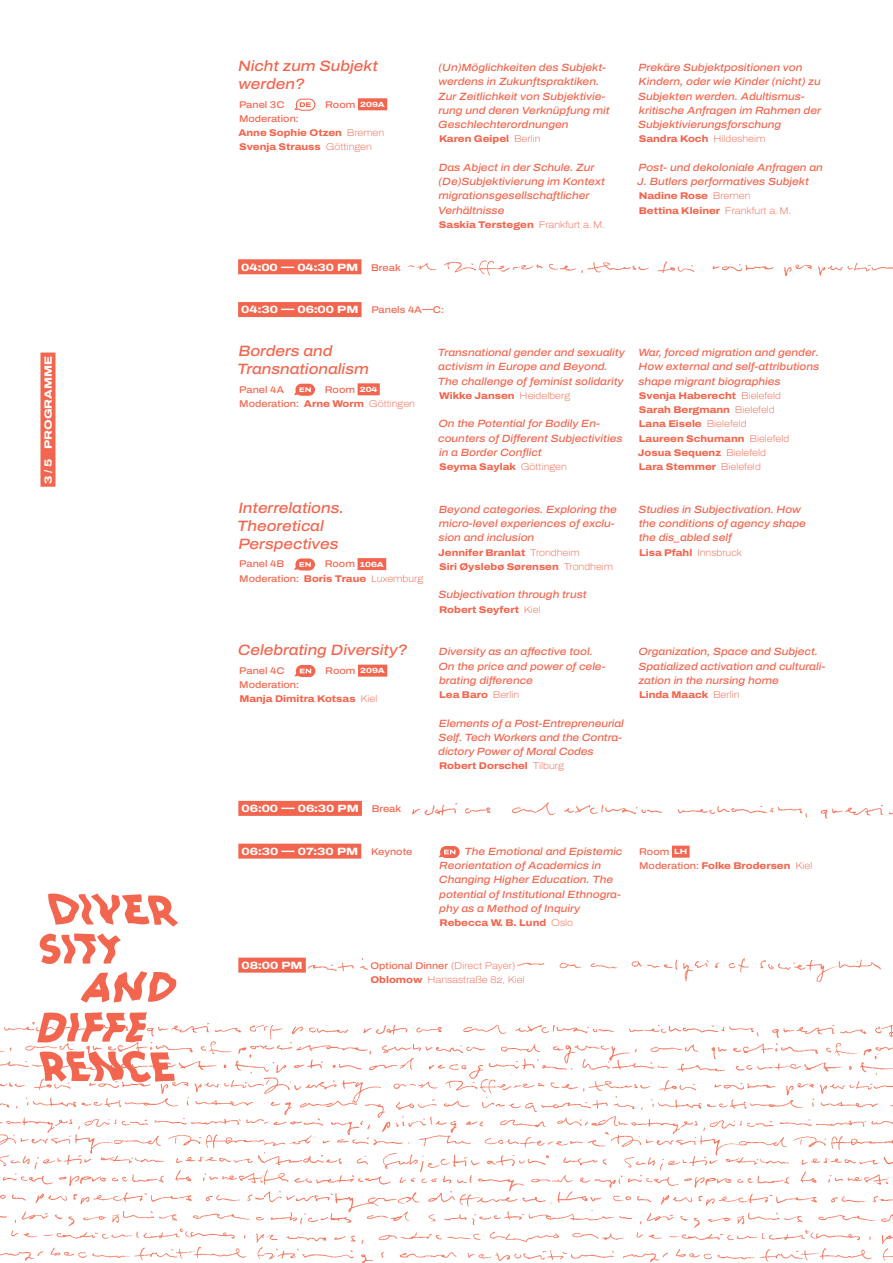
<style>
.page{position:relative;width:893px;height:1263px;background:#fff}
.page>*{position:absolute;margin:0;border:0;box-sizing:border-box;transform-origin:0 0}
.Keynote_Panel-Titel{font:italic 500 15px/18px "Archivo Semi Expanded";color:#f2664f}
.Beitrags-Titel{font:italic 500 10.5px/14.2px "Archivo Semi Expanded";color:#f2664f}
.Infos_Namen_etc{font:800 10.5px "Archivo Expanded";color:#fff}
.Infos_Namen_etc-2{font:800 9.75px "Archivo Semi Expanded";color:#f2664f}
.Panel-Infos{font:500 9.75px "Archivo Semi Expanded";color:#f2664f}
.Panel-Infos-2{font:800 9.75px/14.2px "Archivo Semi Expanded";color:#f2664f}
.Infos_Namen_etc-3{font:500 9.75px "Archivo Semi Expanded";color:#f2664f}
.Infos_Namen_etc-4{font:100 9.75px "Archivo Semi Expanded";color:#f2664f}
.Beitrags-Titel-2{font:800 9.75px "Archivo Semi Expanded";color:#f2664f}
.Beitrags-Titel-3{font:500 9.75px "Archivo Semi Expanded";color:#f2664f}
.s1{font-family:"Archivo Expanded";font-weight:800;font-size:7.5px;color:#fff}
.s2{font-weight:100}
.s3{font-family:"Archivo Semi Expanded";font-weight:500;font-size:9.75px;color:#f2664f}
.s4{font-weight:800}
.s5{font-weight:500}
</style>
<div class="page">
<img style="left:263px;top:1025px;width:630px;height:238px">
<img style="left:0;top:1022px;width:263px;height:241px">
<svg style="left:37px;top:893px;width:141px;height:189px"></svg>
<img style="left:517px;top:958px;width:364px;height:24px">
<img style="left:412px;top:802px;width:481px;height:16px">
<img style="left:308px;top:958px;width:60px;height:14px">
<div style="left:358px;top:98px;width:29px;height:12px;background:#f2664f"></div>
<svg style="left:294px;top:99px;width:21px;height:12px"></svg>
<div style="left:358px;top:383px;width:22px;height:12px;background:#f2664f"></div>
<svg style="left:294px;top:384px;width:21px;height:12px"></svg>
<div style="left:238px;top:302px;width:124px;height:15px;background:#f2664f"></div>
<div style="left:238px;top:259px;width:123px;height:15px;background:#f2664f"></div>
<svg style="left:439px;top:846px;width:21px;height:12px"></svg>
<div style="left:672px;top:846px;width:18px;height:12px;background:#f2664f"></div>
<div style="left:238px;top:844px;width:123px;height:15px;background:#f2664f"></div>
<div style="left:358px;top:665px;width:29px;height:12px;background:#f2664f"></div>
<svg style="left:294px;top:665px;width:21px;height:12px"></svg>
<div style="left:358px;top:558px;width:28px;height:12px;background:#f2664f"></div>
<svg style="left:294px;top:558px;width:21px;height:12px"></svg>
<div style="left:238px;top:801px;width:124px;height:15px;background:#f2664f"></div>
<div style="left:238px;top:958px;width:68px;height:15px;background:#f2664f"></div>
<img style="left:408px;top:260px;width:485px;height:16px">
<div style="left:40px;top:353px;width:15px;height:134px;background:#f2664f"></div>
<p class="Infos_Namen_etc" style="left:40px;top:483px;width:129px;rotate:-90deg">3 / 5 PROGRAMME</p>
<p class="Keynote_Panel-Titel" style="left:238px;top:57px;width:141px">Nicht zum Subjekt werden?</p>
<p class="Panel-Infos" style="left:239px;top:97px;width:47px">Panel 3C</p>
<p class="Panel-Infos" style="left:325px;top:97px;width:61px">Room <span class="s1">209A</span></p>
<p class="Panel-Infos" style="left:239px;top:111px;width:61px">Moderation:</p>
<p class="Panel-Infos-2" style="left:238px;top:126px;width:147px">Anne Sophie Otzen <span class="s2">Bremen</span></p>
<p class="Panel-Infos-2" style="left:239px;top:140px;width:134px">Svenja Strauss <span class="s2">Göttingen</span></p>
<p class="Infos_Namen_etc" style="left:241px;top:259px;width:161px">04:00 — 04:30 PM <span class="s3">Break</span></p>
<p class="Beitrags-Titel" style="left:438px;top:60px;width:173px">(Un)Möglichkeiten des Subjekt&shy;werdens in Zukunftspraktiken.<br>Zur Zeitlichkeit von Subjektivie&shy;rung und deren Verknüpfung mit<br>Geschlechterordnungen</p>
<p class="Infos_Namen_etc-2" style="left:439px;top:132px;width:103px">Karen Geipel <span class="s2">Berlin</span></p>
<p class="Beitrags-Titel" style="left:438px;top:160px;width:168px">Das Abject in der Schule. Zur (De)Subjektivierung im Kontext migrationsgesellschaftlicher<br>Verhältnisse</p>
<p class="Infos_Namen_etc-2" style="left:439px;top:217px;width:167px">Saskia Terstegen <span class="s2">Frankfurt a. M.</span></p>
<p class="Beitrags-Titel" style="left:638px;top:60px;width:184px">Prekäre Subjektpositionen von<br>Kindern, oder wie Kinder (nicht) zu<br>Subjekten werden. Adultismus&shy;kritische Anfragen im Rahmen der<br>Subjektivierungsforschung</p>
<p class="Infos_Namen_etc-2" style="left:639px;top:132px;width:128px">Sandra Koch <span class="s2">Hildesheim</span></p>
<p class="Beitrags-Titel" style="left:637px;top:160px;width:187px">Post- und dekoloniale Anfragen an<br>J. Butlers performatives Subjekt</p>
<p class="Infos_Namen_etc-2" style="left:639px;top:189px;width:113px">Nadine Rose <span class="s2">Bremen</span></p>
<p class="Infos_Namen_etc-2" style="left:639px;top:203px;width:154px">Bettina Kleiner <span class="s2">Frankfurt a. M.</span></p>
<p class="Infos_Namen_etc" style="left:241px;top:302px;width:204px">04:30 — 06:00 PM <span class="s3">Panels 4A—C:</span></p>
<p class="Keynote_Panel-Titel" style="left:237px;top:342px;width:133px">Borders and<br>Transnationalism</p>
<p class="Panel-Infos" style="left:239px;top:382px;width:46px">Panel 4A</p>
<p class="Panel-Infos" style="left:325px;top:382px;width:54px">Room <span class="s1">204</span></p>
<p class="Panel-Infos" style="left:239px;top:396px;width:177px">Moderation: <span class="s4">Arne Worm</span> <span class="s2">Göttingen</span></p>
<p class="Beitrags-Titel" style="left:438px;top:345px;width:188px">Transnational gender and sexuality activism in Europe and Beyond.<br>The challenge of feminist solidarity</p>
<p class="Infos_Namen_etc-2" style="left:439px;top:388px;width:133px">Wikke Jansen <span class="s2">Heidelberg</span></p>
<p class="Beitrags-Titel" style="left:438px;top:417px;width:186px">On the Potential for Bodily En&shy;counters of Different Subjectivities in a Border Conflict</p>
<p class="Infos_Namen_etc-2" style="left:439px;top:459px;width:129px">Seyma Saylak <span class="s2">Göttingen</span></p>
<p class="Keynote_Panel-Titel" style="left:237px;top:499px;width:108px">Interrelations.<br>Theoretical<br>Perspectives</p>
<p class="Panel-Infos" style="left:239px;top:557px;width:46px">Panel 4B</p>
<p class="Panel-Infos" style="left:325px;top:557px;width:61px">Room <span class="s1">106A</span></p>
<p class="Panel-Infos" style="left:239px;top:571px;width:185px">Moderation: <span class="s4">Boris Traue</span> <span class="s2">Luxemburg</span></p>
<p class="Beitrags-Titel" style="left:439px;top:502px;width:180px">Beyond categories. Exploring the micro-level experiences of exclu&shy;sion and inclusion</p>
<p class="Infos_Namen_etc-2" style="left:438px;top:545px;width:143px">Jennifer Branlat <span class="s2">Trondheim</span></p>
<p class="Infos_Namen_etc-2" style="left:439px;top:559px;width:176px">Siri Øyslebø Sørensen <span class="s2">Trondheim</span></p>
<p class="Beitrags-Titel" style="left:439px;top:588px;width:150px">Subjectivation through trust</p>
<p class="Infos_Namen_etc-2" style="left:439px;top:602px;width:103px">Robert Seyfert <span class="s2">Kiel</span></p>
<p class="Keynote_Panel-Titel" style="left:238px;top:641px;width:171px">Celebrating Diversity?</p>
<p class="Panel-Infos" style="left:239px;top:663px;width:47px">Panel 4C</p>
<p class="Panel-Infos" style="left:325px;top:663px;width:61px">Room <span class="s1">209A</span></p>
<p class="Panel-Infos-2" style="left:239px;top:678px;width:140px"><span class="s5">Moderation:<br></span>Manja Dimitra Kotsas <span class="s2">Kiel</span></p>
<p class="Beitrags-Titel" style="left:438px;top:645px;width:169px">Diversity as an affective tool.<br>On the price and power of cele&shy;brating difference</p>
<p class="Infos_Namen_etc-2" style="left:439px;top:687px;width:82px">Lea Baro <span class="s2">Berlin</span></p>
<p class="Beitrags-Titel" style="left:438px;top:716px;width:187px">Elements of a Post-Entrepreneurial<br>Self. Tech Workers and the Contra&shy;dictory Power of Moral Codes</p>
<p class="Infos_Namen_etc-2" style="left:439px;top:759px;width:126px">Robert Dorschel <span class="s2">Tilburg</span></p>
<p class="Beitrags-Titel" style="left:638px;top:345px;width:182px;text-align:justify">War, forced migration and gender.<br>How external and self-attributions shape migrant biographies</p>
<p class="Infos_Namen_etc-2" style="left:639px;top:388px;width:144px">Svenja Haberecht <span class="s2">Bielefeld</span></p>
<p class="Infos_Namen_etc-2" style="left:639px;top:402px;width:137px">Sarah Bergmann <span class="s2">Bielefeld</span></p>
<p class="Infos_Namen_etc-2" style="left:639px;top:417px;width:109px">Lana Eisele <span class="s2">Bielefeld</span></p>
<p class="Infos_Namen_etc-2" style="left:639px;top:431px;width:152px">Laureen Schumann <span class="s2">Bielefeld</span></p>
<p class="Infos_Namen_etc-2" style="left:638px;top:445px;width:129px">Josua Sequenz <span class="s2">Bielefeld</span></p>
<p class="Infos_Namen_etc-2" style="left:639px;top:459px;width:123px">Lara Stemmer <span class="s2">Bielefeld</span></p>
<p class="Beitrags-Titel" style="left:638px;top:502px;width:169px">Studies in Subjectivation. How the conditions of agency shape the dis_abled self</p>
<p class="Infos_Namen_etc-2" style="left:639px;top:545px;width:105px">Lisa Pfahl <span class="s2">Innsbruck</span></p>
<p class="Beitrags-Titel" style="left:638px;top:645px;width:188px">Organization, Space and Subject.<br>Spatialized activation and culturali&shy;zation in the nursing home</p>
<p class="Infos_Namen_etc-2" style="left:639px;top:687px;width:102px">Linda Maack <span class="s2">Berlin</span></p>
<p class="Infos_Namen_etc" style="left:242px;top:801px;width:161px">06:00 — 06:30 PM <span class="s3">Break</span></p>
<p class="Infos_Namen_etc" style="left:242px;top:843px;width:172px">06:30 — 07:30 PM <span class="s3">Keynote</span></p>
<p class="Beitrags-Titel" style="left:439px;top:844px;width:185px;text-indent:26px">The Emotional and Epistemic<br>Reorientation of Academics in<br>Changing Higher Education. The potential of Institutional Ethnogra&shy;phy as a Method of Inquiry</p>
<p class="Beitrags-Titel-2" style="left:440px;top:915px;width:135px">Rebecca W. B. Lund <span class="s2">Oslo</span></p>
<p class="Beitrags-Titel-3" style="left:639px;top:844px;width:50px">Room <span class="s1">LH</span></p>
<p class="Infos_Namen_etc-2" style="left:639px;top:858px;width:175px"><span class="s5">Moderation:</span> Folke Brodersen <span class="s2">Kiel</span></p>
<p class="Infos_Namen_etc" style="left:242px;top:957px;width:63px">08:00 PM</p>
<p class="Infos_Namen_etc-3" style="left:370px;top:958px;width:146px">Optional Dinner <span class="s2">(Direct Payer)</span></p>
<p class="Infos_Namen_etc-4" style="left:370px;top:972px;width:156px"><span class="s4">Oblomow</span> Hansastraße 82, Kiel</p>
</div>
